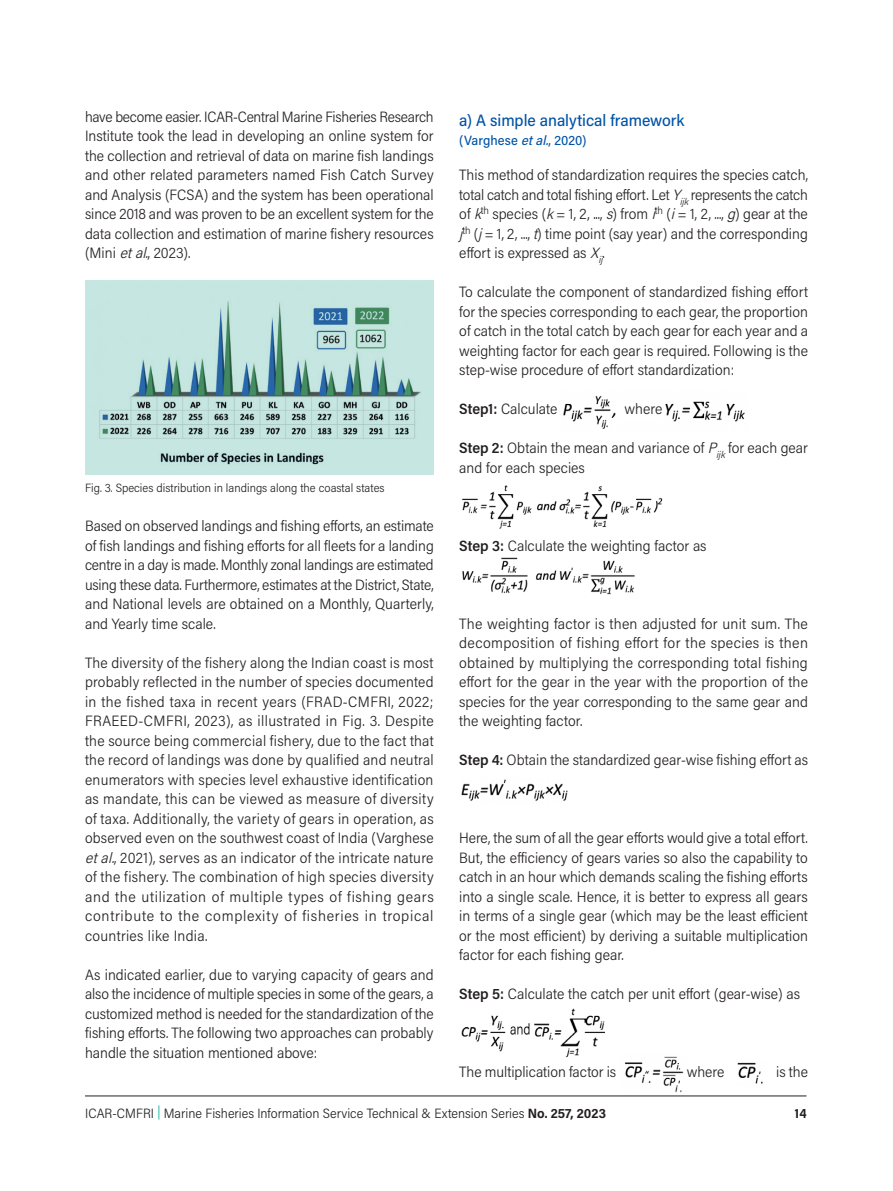
<style>
.page{position:relative;width:893px;height:1191px;background:#fff}
.page>*{position:absolute;margin:0;border:0;box-sizing:border-box;transform-origin:0 0}
.t1{font:500 16.5px "Acumin Pro Semi Cond";color:#0154a6}
.t2{font:300 15px/19.5px "Acumin Pro Semi Cond";color:#231f20;text-align:justify}
.t3{font:300 13.5px "Acumin Pro Semi Cond";color:#231f20}
.t4{font:500 13.5px "Acumin Pro Semi Cond";letter-spacing:.01em;color:#0154a6}
.t5{font:700 13.5px "Acumin Pro Semi Cond";color:#231f20}
.t6{font:300 12px "Acumin Pro Semi Cond";color:#231f20}
.s1{font-style:italic}
.s2{font-weight:600}
.s3{color:#00b09d}
.s4{font-weight:700}
</style>
<div class="page">
<hr style="left:85px;top:1095px;width:721px;height:1px;background:#231f20">
<img style="left:462px;top:485px;width:201px;height:44px">
<img style="left:462px;top:557px;width:173px;height:38px">
<img style="left:461px;top:779px;width:107px;height:22px">
<img style="left:461px;top:1008px;width:144px;height:50px">
<img style="left:624px;top:1056px;width:60px;height:37px">
<img style="left:737px;top:1062px;width:26px;height:22px">
<img style="left:563px;top:395px;width:182px;height:34px">
<img style="left:85px;top:281px;width:349px;height:194px">
<p class="t2" style="left:85px;top:106px;width:350px">have become easier. ICAR-Central Marine Fisheries Research Institute took the lead in developing an online system for the collection and retrieval of data on marine fish landings and other related parameters named Fish Catch Survey and Analysis (FCSA) and the system has been operational since 2018 and was proven to be an excellent system for the data collection and estimation of marine fishery resources (Mini <span class="s1">etal.</span>, 2023).</p>
<p class="t1" style="left:459px;top:108px;width:227px">a) A simple analytical framework</p>
<p class="t4" style="left:459px;top:131px;width:129px">(Varghese <span class="s1">etal.</span>, 2020)</p>
<p class="t2" style="left:459px;top:164px;width:350px">This method of standardization requires the species catch, total catch and total fishing effort. Let <span class="s1">Y</span><sub>ijk</sub>represents the catch of <span class="s1">k</span><sup>th</sup> species (<span class="s1">k</span>= 1, 2, ..., <span class="s1">s</span>) from <span class="s1">i</span><sup>th</sup> (<span class="s1">i</span>= 1, 2, ..., <span class="s1">g</span>) gear at the <span class="s1">j</span><sup>th</sup> (<span class="s1">j</span> = 1, 2, ..., <span class="s1">t</span>) time point (say year) and the corresponding effort is expressed as <span class="s1">X</span><sub>ij</sub>.</p>
<p class="t2" style="left:459px;top:281px;width:350px">To calculate the component of standardized fishing effort for the species corresponding to each gear, the proportion of catch in the total catch by each gear for each year and a weighting factor for each gear is required. Following is the step-wise procedure of effort standardization:</p>
<p class="t2" style="left:459px;top:398px;width:100px"><span class="s2">Step1:</span> Calculate</p>
<p class="t2" style="left:624px;top:398px;width:39px">where</p>
<p class="t2" style="left:459px;top:437px;width:350px"><span class="s2">Step 2:</span> Obtain the mean and variance of <span class="s1">P</span><sub>ijk</sub>for each gear and for each species</p>
<p class="t6" style="left:85px;top:480px;width:301px">Fig. 3. Species distribution in landings along the coastal states</p>
<p class="t2" style="left:85px;top:515px;width:350px">Based on observed landings and fishing efforts, an estimate of fish landings and fishing efforts for all fleets for a landing centre in a day is made. Monthly zonal landings are estimated using these data. Furthermore, estimates at the District, State, and National levels are obtained on a Monthly, Quarterly, and Yearly time scale.</p>
<p class="t2" style="left:85px;top:652px;width:350px">The diversity of the fishery along the Indian coast is most probably reflected in the number of species documented in the fished taxa in recent years (FRAD-CMFRI, 2022; FRAEED-CMFRI, 2023), as illustrated in Fig. 3. Despite the source being commercial fishery, due to the fact that the record of landings was done by qualified and neutral enumerators with species level exhaustive identification as mandate, this can be viewed as measure of diversity of taxa. Additionally, the variety of gears in operation, as observed even on the southwest coast of India (Varghese <span class="s1">etal.</span>, 2021), serves as an indicator of the intricate nature of the fishery. The combination of high species diversity and the utilization of multiple types of fishing gears contribute to the complexity of fisheries in tropical countries like India.</p>
<p class="t2" style="left:85px;top:964px;width:350px">As indicated earlier, due to varying capacity of gears and also the incidence of multiple species in some of the gears, a customized method is needed for the standardization of the fishing efforts. The following two approaches can probably handle the situation mentioned above:</p>
<p class="t2" style="left:459px;top:535px;width:249px"><span class="s2">Step 3:</span> Calculate the weighting factor as</p>
<p class="t2" style="left:459px;top:613px;width:350px">The weighting factor is then adjusted for unit sum. The decomposition of fishing effort for the species is then obtained by multiplying the corresponding total fishing effort for the gear in the year with the proportion of the species for the year corresponding to the same gear and the weighting factor.</p>
<p class="t2" style="left:459px;top:749px;width:350px"><span class="s2">Step 4:</span> Obtain the standardized gear-wise fishing effort as</p>
<p class="t2" style="left:459px;top:827px;width:350px">Here, the sum of all the gear efforts would give a total effort.<br>But, the efficiency of gears varies so also the capability to catch in an hour which demands scaling the fishing efforts into a single scale. Hence, it is better to express all gears in terms of a single gear (which may be the least efficient or the most efficient) by deriving a suitable multiplication factor for each fishing gear.</p>
<p class="t2" style="left:459px;top:983px;width:342px"><span class="s2">Step 5:</span> Calculate the catch per unit effort (gear-wise) as</p>
<p class="t2" style="left:459px;top:1061px;width:159px">The multiplication factor is</p>
<p class="t2" style="left:687px;top:1061px;width:39px">where</p>
<p class="t2" style="left:776px;top:1061px;width:33px">is the</p>
<p class="t3" style="left:85px;top:1103px;width:522px">ICAR-CMFRI <span class="s3">|</span> Marine Fisheries Information Service Technical &amp; Extension Series <span class="s4">No. 257, 2023</span></p>
<p class="t5" style="left:795px;top:1103px;width:13px">14</p>
</div>
